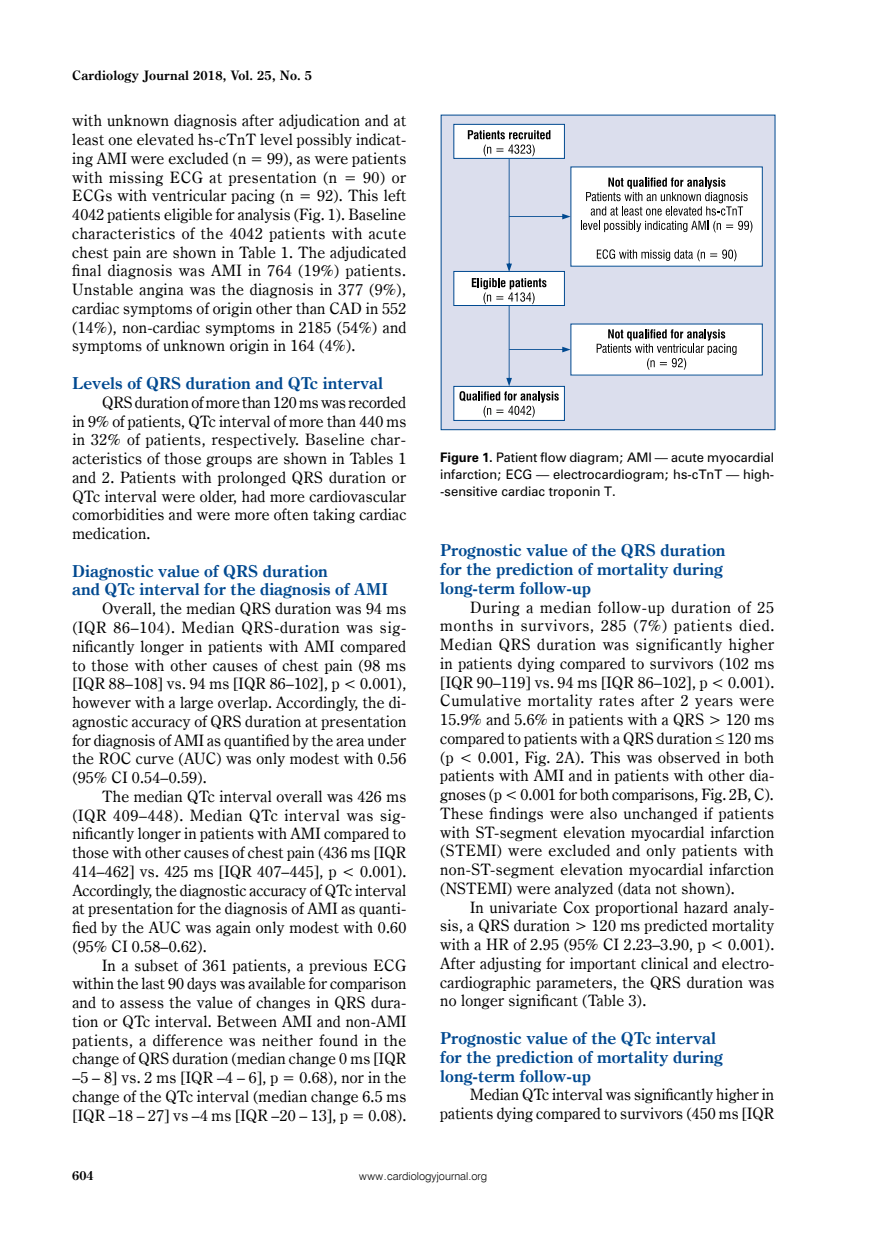
<style>
.page{position:relative;width:872px;height:1234px;background:#fff}
.page>*{position:absolute;margin:0;border:0;box-sizing:border-box;transform-origin:0 0}
.t1{font:700 16.5px/18.8px "Century Oldst EU";color:#004990}
.t2{font:15.75px/18.8px "Century Oldst EU";letter-spacing:.015em;color:#000;text-align:justify}
.t3{font:700 13.05px "Century Oldst EU";letter-spacing:.015em;color:#000}
.t4{font:700 12.75px "Century Oldst EU";color:#000}
.t5{font:12px/17.2px "Zurich PL";color:#000;text-align:justify}
.t6{font:10.95px "Swis 721 Lt EU";color:#000}
.s1{font-weight:700}
</style>
<div class="page">
<div style="left:441px;top:115px;width:334px;height:314px;background:#dbdeed"></div>
<div style="left:454px;top:124px;width:110px;height:34px;background:#fff"></div>
<div style="left:453px;top:124px;width:112px;height:35px;border:1px solid #004990"></div>
<div style="left:454px;top:271px;width:110px;height:34px;background:#fff"></div>
<div style="left:454px;top:386px;width:110px;height:34px;background:#fff"></div>
<div style="left:453px;top:386px;width:112px;height:35px;border:1px solid #004990"></div>
<div style="left:571px;top:324px;width:191px;height:51px;background:#fff"></div>
<div style="left:571px;top:167px;width:191px;height:99px;background:#fff"></div>
<svg style="left:468px;top:130px;width:102px;height:142px"></svg>
<svg style="left:459px;top:278px;width:111px;height:139px"></svg>
<svg style="left:586px;top:177px;width:161px;height:38px"></svg>
<svg style="left:581px;top:221px;width:171px;height:11px"></svg>
<svg style="left:597px;top:249px;width:139px;height:12px"></svg>
<svg style="left:596px;top:329px;width:140px;height:41px"></svg>
<p class="t3" style="left:72px;top:67px;width:241px">Cardiology Journal 2018, Vol. 25, No. 5</p>
<p class="t2" style="left:72px;top:112px;width:335px">with unknown diagnosis after adjudication and at least one elevated hs-cTnT level possibly indicat&shy;ing AMI were excluded (n = 99), as were patients with missing ECG at presentation (n = 90) or ECGs with ventricular pacing (n = 92). This left 4042 patients eligible for analysis (Fig. 1). Baseline characteristics of the 4042 patients with acute chest pain are shown in Table 1. The adjudicated final diagnosis was AMI in 764 (19%) patients.<br>Unstable angina was the diagnosis in 377 (9%), cardiac symptoms of origin other than CAD in 552 (14%), non-cardiac symptoms in 2185 (54%) and symptoms of unknown origin in 164 (4%).</p>
<p class="t1" style="left:72px;top:374px;width:312px">Levels of QRS duration and QTc interval</p>
<p class="t2" style="left:72px;top:393px;width:335px;text-indent:30px">QRS duration of more than 120 ms was recorded in 9% of patients, QTc interval of more than 440 ms in 32% of patients, respectively. Baseline char&shy;acteristics of those groups are shown in Tables 1 and 2. Patients with prolonged QRS duration or QTc interval were older, had more cardiovascular comorbidities and were more often taking cardiac medication.</p>
<p class="t1" style="left:72px;top:562px;width:317px">Diagnostic value of QRS duration<br>and QTc interval for the diagnosis of AMI</p>
<p class="t2" style="left:72px;top:599px;width:335px;text-indent:30px">Overall, the median QRS duration was 94 ms (IQR 86–104). Median QRS-duration was sig&shy;nificantly longer in patients with AMI compared to those with other causes of chest pain (98 ms [IQR 88–108] vs. 94 ms [IQR 86–102], p &lt; 0.001), however with a large overlap. Accordingly, the di&shy;agnostic accuracy of QRS duration at presentation for diagnosis of AMI as quantified by the area under the ROC curve (AUC) was only modest with 0.56 (95% CI 0.54–0.59).</p>
<p class="t2" style="left:72px;top:787px;width:336px;text-indent:30px">The median QTc interval overall was 426 ms (IQR 409–448). Median QTc interval was sig&shy;nificantly longer in patients with AMI compared to those with other causes of chest pain (436 ms [IQR 414–462] vs. 425 ms [IQR 407–445], p &lt; 0.001).<br>Accordingly, the diagnostic accuracy of QTc interval at presentation for the diagnosis of AMI as quanti&shy;fied by the AUC was again only modest with 0.60 (95% CI 0.58–0.62).</p>
<p class="t2" style="left:72px;top:955px;width:336px;text-indent:30px">In a subset of 361 patients, a previous ECG within the last 90 days was available for comparison and to assess the value of changes in QRS dura&shy;tion or QTc interval. Between AMI and non-AMI patients, a difference was neither found in the change of QRS duration (median change 0 ms [IQR –5 – 8] vs. 2 ms [IQR –4 – 6], p = 0.68), nor in the change of the QTc interval (median change 6.5 ms [IQR –18 – 27] vs –4 ms [IQR –20 – 13], p = 0.08).</p>
<p class="t5" style="left:440px;top:448px;width:335px"><span class="s1">Figure 1.</span> Patient flow diagram; AMI — acute myocardial infarction; ECG — electrocardiogram; hs-cTnT — high--sensitive cardiac troponin T.</p>
<p class="t1" style="left:440px;top:541px;width:287px">Prognostic value of the QRS duration for the prediction of mortality during long-term follow-up</p>
<p class="t2" style="left:440px;top:597px;width:336px;text-indent:30px">During a median follow-up duration of 25 months in survivors, 285 (7%) patients died.<br>Median QRS duration was significantly higher in patients dying compared to survivors (102 ms [IQR 90–119] vs. 94 ms [IQR 86–102], p &lt; 0.001).<br>Cumulative mortality rates after 2 years were 15.9% and 5.6% in patients with a QRS &gt; 120 ms compared to patients with a QRS duration ≤ 120 ms (p &lt; 0.001, Fig. 2A). This was observed in both patients with AMI and in patients with other dia&shy;gnoses (p &lt; 0.001 for both comparisons, Fig. 2B, C).<br>These findings were also unchanged if patients with ST-segment elevation myocardial infarction (STEMI) were excluded and only patients with non-ST-segment elevation myocardial infarction (NSTEMI) were analyzed (data not shown).</p>
<p class="t2" style="left:440px;top:897px;width:336px;text-indent:30px">In univariate Cox proportional hazard analy&shy;sis, a QRS duration &gt; 120 ms predicted mortality with a HR of 2.95 (95% CI 2.23–3.90, p &lt; 0.001).<br>After adjusting for important clinical and electro&shy;cardiographic parameters, the QRS duration was no longer significant (Table 3).</p>
<p class="t1" style="left:440px;top:1029px;width:284px">Prognostic value of the QTc interval for the prediction of mortality during long-term follow-up</p>
<p class="t2" style="left:440px;top:1085px;width:335px;text-align:right">Median QTc interval was significantly higher in patients dying compared to survivors (450 ms [IQR</p>
<p class="t4" style="left:72px;top:1167px;width:23px">604</p>
<p class="t6" style="left:359px;top:1169px;width:129px">www.cardiologyjournal.org</p>
</div>
